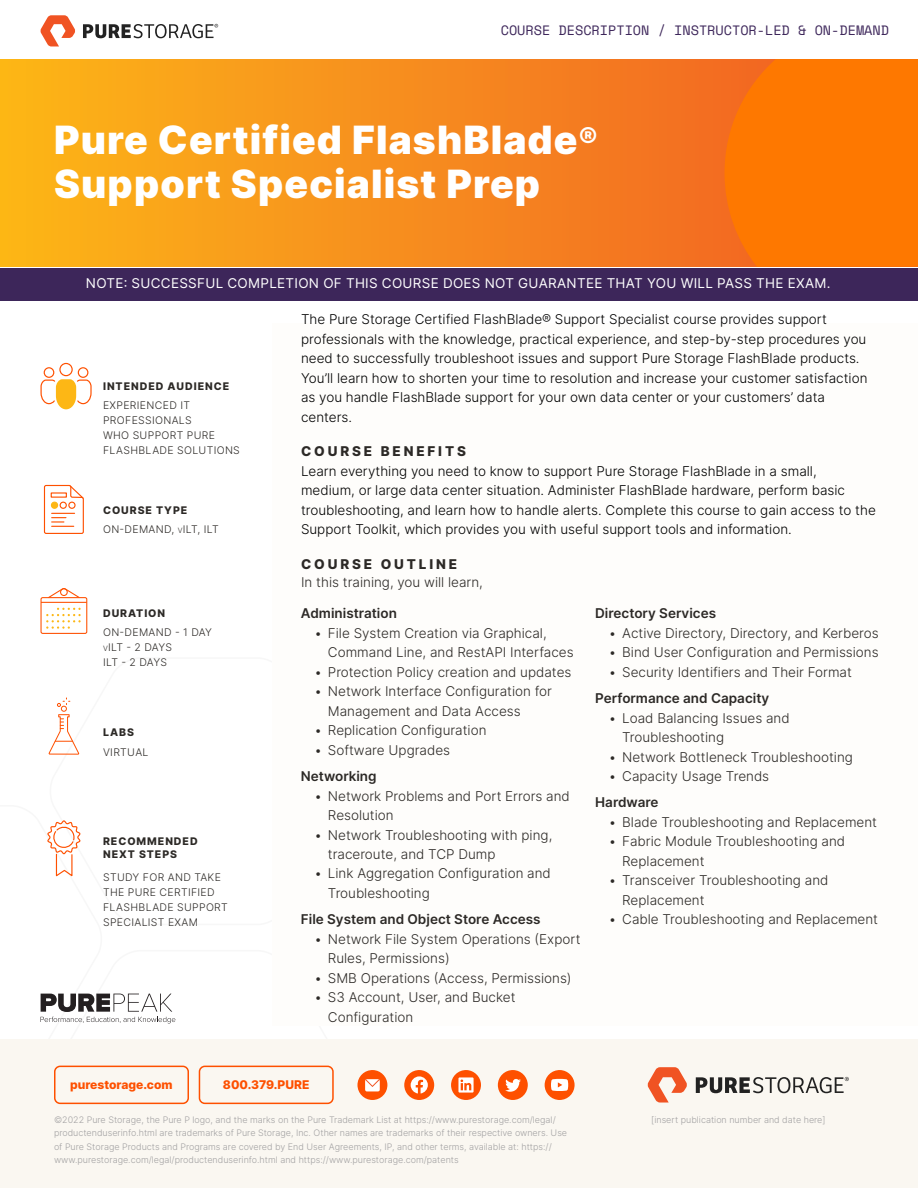
<style>
.page{position:relative;width:918px;height:1188px;background:#fff}
.page>*{position:absolute;margin:0;border:0;box-sizing:border-box;transform-origin:0 0}
.t1{font:900 39px/43.5px "Inter";letter-spacing:.03em;color:#fff}
.t2{font:300 13.5px/19.5px "Inter";color:#2c2926}
.t3{font:300 13.5px/19.5px "Inter";color:#000}
.t4{font:600 13.5px "Inter";color:#2c2926}
.t5{font:13.5px "Inter";letter-spacing:.02em;color:#fff}
.t6{font:13.5px "Space Mono";color:#3d265a}
.t7{font:800 13.5px "Inter";letter-spacing:.21em;color:#2c2926}
.t8{font:800 12px "Inter";color:#fe5000}
.t9{font:300 10.5px/15px "Inter";letter-spacing:.03em;color:#2c2926}
.t10{font:800 10.5px/13.5px "Inter";letter-spacing:.09em;color:#2c2926}
.t11{font:300 9px/13.5px "Inter";color:#a2a1a2}
.s1{font-weight:800}
.s2{font-size:7.35px}
</style>
<div class="page">
<div style="left:59px;top:363px;width:14px;height:13px;border:1px solid #fe5000;border-radius:50%"></div>
<div style="left:44px;top:367px;width:10px;height:11px;border:1px solid #fe5000;border-radius:50%"></div>
<svg style="left:40px;top:379px;width:52px;height:30px"></svg>
<div style="left:78px;top:367px;width:10px;height:11px;border:1px solid #fe5000;border-radius:50%"></div>
<div style="left:41px;top:597px;width:46px;height:37px;border:1px solid #fe5000;border-radius:2px"></div>
<svg style="left:47px;top:588px;width:34px;height:11px"></svg>
<div style="left:60px;top:588px;width:8px;height:8px;border:1px solid #fe5000;border-radius:50%"></div>
<hr style="left:41px;top:602px;width:46px;height:1px;background:#fe5000">
<svg style="left:46px;top:608px;width:35px;height:21px"></svg>
<svg style="left:49px;top:698px;width:30px;height:57px"></svg>
<div style="left:273px;top:323px;width:645px;height:702px;background:#fefdfb"></div>
<div style="left:0;top:1040px;width:918px;height:148px;background:#faf7f1"></div>
<svg style="left:648px;top:1067px;width:39px;height:36px"></svg>
<svg style="left:696px;top:1077px;width:153px;height:16px"></svg>
<div style="left:54px;top:1066px;width:135px;height:38px;border:2px solid #fe5000;border-radius:5px"></div>
<div style="left:199px;top:1066px;width:135px;height:38px;border:2px solid #fe5000;border-radius:5px"></div>
<div style="left:404px;top:1070px;width:31px;height:30px;background:#fe5000;border-radius:50%"></div>
<svg style="left:411px;top:1076px;width:17px;height:18px"></svg>
<div style="left:451px;top:1070px;width:30px;height:30px;background:#fe5000;border-radius:50%"></div>
<svg style="left:458px;top:1077px;width:16px;height:16px"></svg>
<div style="left:545px;top:1070px;width:30px;height:30px;background:#fe5000;border-radius:50%"></div>
<svg style="left:551px;top:1079px;width:17px;height:12px"></svg>
<div style="left:498px;top:1070px;width:30px;height:30px;background:#fe5000;border-radius:50%"></div>
<svg style="left:505px;top:1079px;width:16px;height:13px"></svg>
<div style="left:357px;top:1070px;width:31px;height:30px;background:#fe5000;border-radius:50%"></div>
<div style="left:365px;top:1079px;width:15px;height:12px;background:#fff;border-radius:2px"></div>
<svg style="left:365px;top:1079px;width:15px;height:9px"></svg>
<svg style="left:0;top:820px;width:175px;height:254px"></svg>
<svg style="left:40px;top:15px;width:35px;height:31px"></svg>
<svg style="left:83px;top:24px;width:135px;height:14px"></svg>
<svg style="left:0;top:59px;width:725px;height:208px;background:#f7911c"></svg>
<div style="left:725px;top:59px;width:193px;height:208px;background:#fe7800"></div>
<div style="left:0;top:268px;width:918px;height:32px;background:#3d265a"></div>
<svg style="left:44px;top:485px;width:40px;height:49px"></svg>
<p class="t6" style="left:501px;top:19px;width:390px">COURSE DESCRIPTION / INSTRUCTOR-LED &amp; ON-DEMAND</p>
<h1 class="t1" style="left:54px;top:118px;width:545px">Pure Certified FlashBlade<sup>®<br></sup>Support Specialist Prep</h1>
<p class="t5" style="left:86px;top:274px;width:746px">NOTE: SUCCESSFUL COMPLETION OF THIS COURSE DOES NOT GUARANTEE THAT YOU WILL PASS THE EXAM.</p>
<p class="t10" style="left:103px;top:379px;width:128px">INTENDED AUDIENCE</p>
<p class="t9" style="left:103px;top:398px;width:138px">EXPERIENCED IT<br>PROFESSIONALS<br>WHO SUPPORT PURE<br>FLASHBLADE SOLUTIONS</p>
<p class="t9" style="left:103px;top:500px;width:117px;line-height:19.2px"><span class="s1">COURSE TYPE<br></span>ON-DEMAND, <span class="s2">V</span>ILT, ILT</p>
<p class="t10" style="left:103px;top:606px;width:64px">DURATION</p>
<p class="t9" style="left:103px;top:624px;width:111px">ON-DEMAND - 1 DAY<br><span class="s2">V</span>ILT - 2 DAYS<br>ILT - 2 DAYS</p>
<p class="t10" style="left:103px;top:725px;width:32px">LABS</p>
<p class="t9" style="left:103px;top:744px;width:47px">VIRTUAL</p>
<p class="t10" style="left:103px;top:834px;width:96px">RECOMMENDED<br>NEXT STEPS</p>
<p class="t9" style="left:103px;top:870px;width:126px">STUDY FOR AND TAKE<br>THE PURE CERTIFIED<br>FLASHBLADE SUPPORT<br>SPECIALIST EXAM</p>
<p class="t3" style="left:301px;top:309px;width:568px">The Pure Storage Certified FlashBlade® Support Specialist course provides support professionals with the knowledge, practical experience, and step-by-step procedures you need to successfully troubleshoot issues and support Pure Storage FlashBlade products.<br>You’ll learn how to shorten your time to resolution and increase your customer satisfaction as you handle FlashBlade support for your own data center or your customers’ data centers.</p>
<p class="t7" style="left:301px;top:441px;width:166px">COURSE BENEFITS</p>
<p class="t3" style="left:301px;top:461px;width:576px">Learn everything you need to know to support Pure Storage FlashBlade in a small,<br>medium, or large data center situation. Administer FlashBlade hardware, perform basic troubleshooting, and learn how to handle alerts. Complete this course to gain access to the Support Toolkit, which provides you with useful support tools and information.</p>
<p class="t7" style="left:301px;top:554px;width:157px">COURSE OUTLINE</p>
<p class="t2" style="left:301px;top:572px;width:183px">In this training, you will learn,</p>
<p class="t4" style="left:301px;top:604px;width:98px">Administration</p>
<p class="t2" style="left:328px;top:623px;width:247px;text-indent:-14px">• File System Creation via Graphical,<br>Command Line, and RestAPI Interfaces</p>
<p class="t2" style="left:314px;top:662px;width:259px">• Protection Policy creation and updates</p>
<p class="t2" style="left:328px;top:681px;width:226px;text-indent:-14px">• Network Interface Configuration for<br>Management and Data Access</p>
<p class="t2" style="left:314px;top:720px;width:174px">• Replication Configuration</p>
<p class="t2" style="left:314px;top:740px;width:137px">• Software Upgrades</p>
<p class="t4" style="left:301px;top:766px;width:77px">Networking</p>
<p class="t2" style="left:328px;top:786px;width:243px;text-indent:-14px">• Network Problems and Port Errors and<br>Resolution</p>
<p class="t2" style="left:328px;top:825px;width:226px;text-indent:-14px">• Network Troubleshooting with ping, traceroute, and TCP Dump</p>
<p class="t2" style="left:328px;top:864px;width:225px;text-indent:-14px">• Link Aggregation Configuration and<br>Troubleshooting</p>
<p class="t4" style="left:301px;top:910px;width:241px">File System and Object Store Access</p>
<p class="t2" style="left:328px;top:929px;width:254px;text-indent:-14px">• Network File System Operations (Export<br>Rules, Permissions)</p>
<p class="t2" style="left:314px;top:968px;width:259px">• SMB Operations (Access, Permissions)</p>
<p class="t2" style="left:328px;top:987px;width:189px;text-indent:-14px">• S3 Account, User, and Bucket<br>Configuration</p>
<p class="t4" style="left:595px;top:604px;width:122px">Directory Services</p>
<p class="t2" style="left:609px;top:623px;width:271px">• Active Directory, Directory, and Kerberos</p>
<p class="t2" style="left:609px;top:643px;width:272px">• Bind User Configuration and Permissions</p>
<p class="t2" style="left:609px;top:662px;width:245px">• Security Identifiers and Their Format</p>
<p class="t4" style="left:595px;top:688px;width:176px">Performance and Capacity</p>
<p class="t2" style="left:622px;top:708px;width:169px;text-indent:-14px">• Load Balancing Issues and<br>Troubleshooting</p>
<p class="t2" style="left:609px;top:747px;width:246px">• Network Bottleneck Troubleshooting</p>
<p class="t2" style="left:609px;top:766px;width:162px">• Capacity Usage Trends</p>
<p class="t4" style="left:595px;top:793px;width:65px">Hardware</p>
<p class="t2" style="left:609px;top:812px;width:270px">• Blade Troubleshooting and Replacement</p>
<p class="t2" style="left:622px;top:832px;width:225px;text-indent:-14px">• Fabric Module Troubleshooting and<br>Replacement</p>
<p class="t2" style="left:622px;top:871px;width:208px;text-indent:-14px">• Transceiver Troubleshooting and<br>Replacement</p>
<p class="t2" style="left:609px;top:910px;width:271px">• Cable Troubleshooting and Replacement</p>
<p class="t8" style="left:70px;top:1076px;width:104px">purestorage.com</p>
<p class="t8" style="left:223px;top:1076px;width:88px">800.379.PURE</p>
<p class="t11" style="left:54px;top:1113px;width:515px">©2022 Pure Storage, the Pure P logo, and the marks on the Pure Trademark List at https://www.purestorage.com/legal/ productenduserinfo.html are trademarks of Pure Storage, Inc. Other names are trademarks of their respective owners. Use of Pure Storage Products and Programs are covered by End User Agreements, IP, and other terms, available at: https:// www.purestorage.com/legal/productenduserinfo.html and https://www.purestorage.com/patents</p>
<p class="t11" style="left:651px;top:1113px;width:176px">[insert publication number and date here]</p>
</div>
